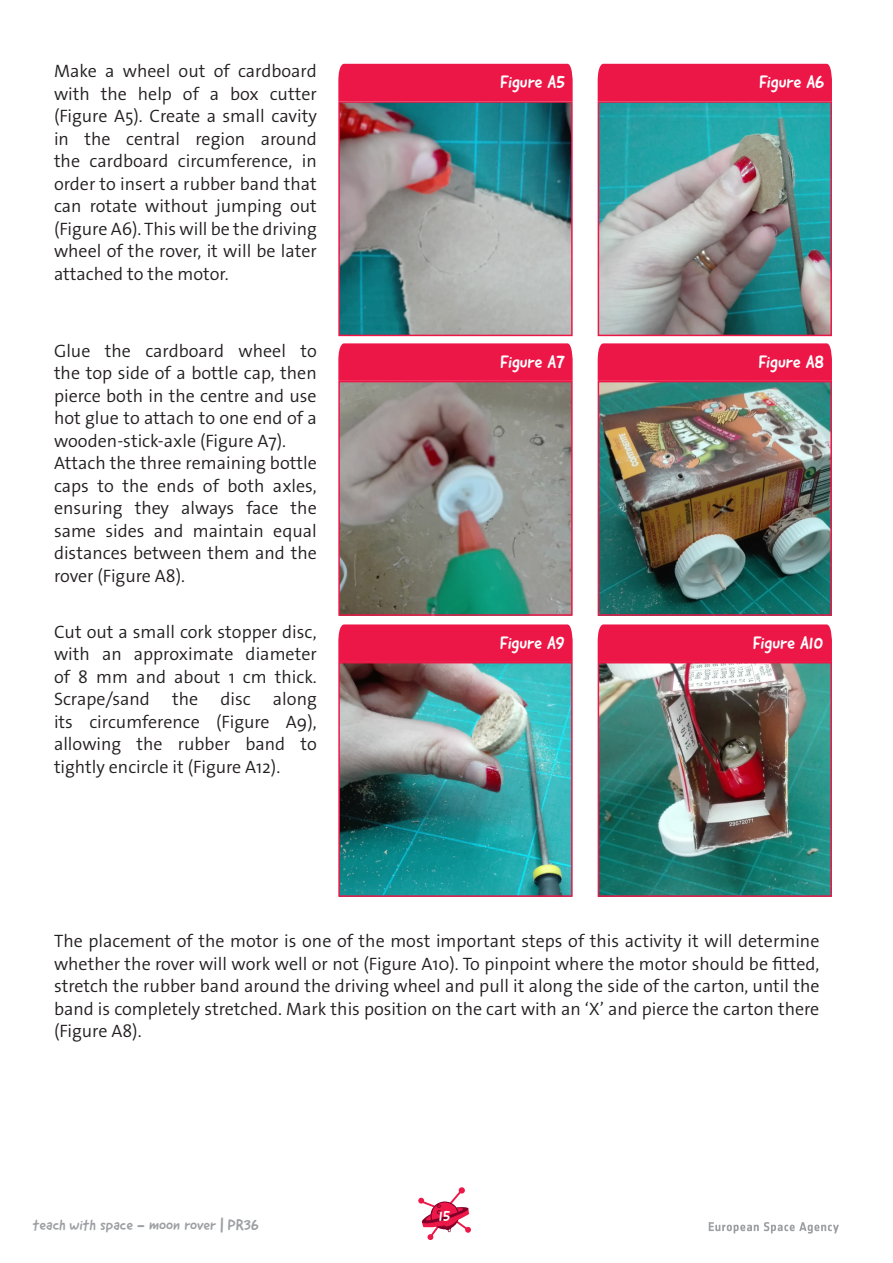
<style>
.page{position:relative;width:893px;height:1263px;background:#fff}
.page>*{position:absolute;margin:0;border:0;box-sizing:border-box;transform-origin:0 0}
.Text{font:300 18px/22.5px "The Sans Os F";color:#231f20;text-align:justify}
.t1{font:18px "Good Dog New";color:#fff}
.t2{font:15px "Good Dog New";color:#9d9fa2}
.t3{font:15px "Good Dog New";color:#fff}
</style>
<div class="page">
<svg style="left:709px;top:1222px;width:130px;height:11px"></svg>
<svg style="left:418px;top:1187px;width:53px;height:53px"></svg>
<img style="left:341px;top:384px;width:229px;height:229px">
<div style="left:338px;top:381px;width:235px;height:235px;border:2px solid #ed1747"></div>
<div style="left:338px;top:343px;width:235px;height:38px;background:#ed1747"></div>
<img style="left:601px;top:384px;width:228px;height:229px">
<div style="left:598px;top:381px;width:234px;height:235px;border:2px solid #ed1747"></div>
<div style="left:598px;top:343px;width:234px;height:38px;background:#ed1747"></div>
<img style="left:341px;top:665px;width:229px;height:229px">
<div style="left:338px;top:662px;width:235px;height:235px;border:2px solid #ed1747"></div>
<div style="left:338px;top:624px;width:235px;height:38px;background:#ed1747"></div>
<img style="left:601px;top:665px;width:228px;height:229px">
<div style="left:598px;top:662px;width:234px;height:235px;border:2px solid #ed1747"></div>
<div style="left:598px;top:624px;width:234px;height:38px;background:#ed1747"></div>
<img style="left:341px;top:104px;width:229px;height:229px">
<div style="left:338px;top:101px;width:235px;height:235px;border:2px solid #ed1747"></div>
<div style="left:338px;top:64px;width:235px;height:37px;background:#ed1747"></div>
<img style="left:601px;top:104px;width:228px;height:229px">
<div style="left:598px;top:101px;width:234px;height:235px;border:2px solid #ed1747"></div>
<div style="left:598px;top:64px;width:234px;height:37px;background:#ed1747"></div>
<p class="Text" style="left:54px;top:60px;width:264px">Make a wheel out of cardboard with the help of a box cutter (Figure A5). Create a small cavity in the central region around the cardboard circumference, in order to insert a rubber band that can rotate without jumping out (Figure A6). This will be the driving wheel of the rover, it will be later attached to the motor.</p>
<p class="Text" style="left:54px;top:339px;width:264px">Glue the cardboard wheel to the top side of a bottle cap, then pierce both in the centre and use hot glue to attach to one end of a wooden-stick-axle (Figure A7).</p>
<p class="Text" style="left:54px;top:452px;width:264px">Attach the three remaining bottle caps to the ends of both axles, ensuring they always face the same sides and maintain equal distances between them and the rover (Figure A8).</p>
<p class="t1" style="left:500px;top:71px;width:66px">Figure A5</p>
<p class="t1" style="left:759px;top:71px;width:67px">Figure A6</p>
<p class="t1" style="left:500px;top:350px;width:66px">Figure A7</p>
<p class="t1" style="left:758px;top:350px;width:67px">Figure A8</p>
<p class="Text" style="left:54px;top:621px;width:264px">Cut out a small cork stopper disc, with an approximate diameter of 8 mm and about 1 cm thick.<br>Scrape/sand the disc along its circumference (Figure A9), allowing the rubber band to tightly encircle it (Figure A12).</p>
<p class="t1" style="left:500px;top:631px;width:67px">Figure A9</p>
<p class="t1" style="left:753px;top:631px;width:73px">Figure A10</p>
<p class="Text" style="left:54px;top:930px;width:767px">The placement of the motor is one of the most important steps of this activity it will determine whether the rover will work well or not (Figure A10). To pinpoint where the motor should be fitted, stretch the rubber band around the driving wheel and pull it along the side of the carton, until the band is completely stretched. Mark this position on the cart with an ‘X’ and pierce the carton there (Figure A8).</p>
<p class="t2" style="left:33px;top:1215px;width:227px">teach with space - moon rover | PR36</p>
<p class="t3" style="left:439px;top:1206px;width:13px">15</p>
</div>
